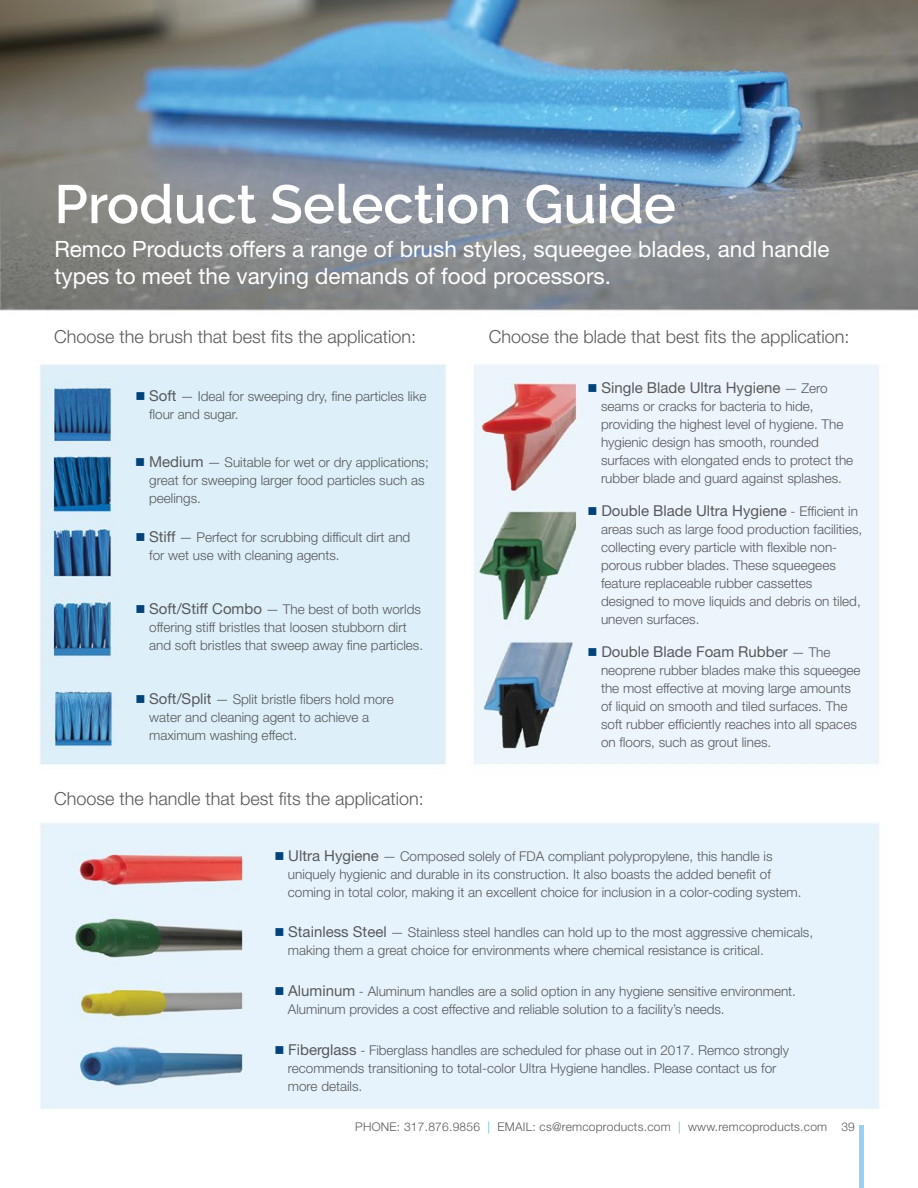
<style>
.page{position:relative;width:918px;height:1188px;background:#fff}
.page>*{position:absolute;margin:0;border:0;box-sizing:border-box;transform-origin:0 0}
.t1{font:600 54px "Raleway";color:#fff}
.t2{font:22.5px/27px "Helvetica Neue LT Std";color:#fff}
.t3{font:300 18px "Helvetica Neue LT Std";color:#58595b}
.t4{font:15px "Helvetica Neue LT Std";color:#58595b}
.t5{font:300 13.5px/18px "Helvetica Neue LT Std";color:#58595b}
.t6{font:300 12px "Helvetica Neue LT Std";letter-spacing:.02em;color:#58595b}
.s1{color:#00437b}
.s2{font-weight:400;font-size:15px}
.s3{font-weight:300;font-size:13.5px}
.s4{color:#58b6e7}
</style>
<div class="page">
<div style="left:859px;top:1125px;width:5px;height:63px;background:#96d1f2"></div>
<img style="left:0;top:0;width:918px;height:1109px">
<h1 class="t1" style="left:54px;top:173px;width:623px">Product Selection Guide</h1>
<h2 class="t2" style="left:54px;top:235px;width:777px">Remco Products offers a range of brush styles, squeegee blades, and handle types to meet the varying demands of food processors.</h2>
<h3 class="t3" style="left:54px;top:326px;width:364px">Choose the brush that best fits the application:</h3>
<p class="t5" style="left:149px;top:387px;width:279px;text-indent:-14px"><span class="s1">■</span> <span class="s2">Soft</span> — Ideal for sweeping dry, fine particles like flour and sugar.</p>
<p class="t5" style="left:149px;top:453px;width:281px;text-indent:-14px"><span class="s1">■</span> <span class="s2">Medium</span> — Suitable for wet or dry applications; great for sweeping larger food particles such as peelings.</p>
<p class="t5" style="left:149px;top:528px;width:263px;text-indent:-14px"><span class="s1">■</span> <span class="s2">Stiff</span> — Perfect for scrubbing difficult dirt and for wet use with cleaning agents.</p>
<p class="t5" style="left:149px;top:600px;width:276px;text-indent:-14px"><span class="s1">■</span> <span class="s2">Soft/Stiff Combo</span> — The best of both worlds offering stiff bristles that loosen stubborn dirt and soft bristles that sweep away fine particles.</p>
<p class="t5" style="left:149px;top:690px;width:246px;text-indent:-14px"><span class="s1">■</span> <span class="s2">Soft/Split</span> — Split bristle fibers hold more water and cleaning agent to achieve a maximum washing effect.</p>
<h3 class="t3" style="left:54px;top:787px;width:371px">Choose the handle that best fits the application:</h3>
<h3 class="t3" style="left:489px;top:326px;width:362px">Choose the blade that best fits the application:</h3>
<p class="t4" style="left:588px;top:378px;width:242px"><span class="s1">■</span> Single Blade Ultra Hygiene <span class="s3">— Zero</span></p>
<p class="t5" style="left:601px;top:397px;width:254px">seams or cracks for bacteria to hide, providing the highest level of hygiene. The hygienic design has smooth, rounded surfaces with elongated ends to protect the rubber blade and guard against splashes.</p>
<p class="t4" style="left:588px;top:501px;width:272px"><span class="s1">■</span> Double Blade Ultra Hygiene <span class="s3">- Efficient in</span></p>
<p class="t5" style="left:601px;top:520px;width:263px">areas such as large food production facilities, collecting every particle with flexible non&shy;porous rubber blades. These squeegees feature replaceable rubber cassettes designed to move liquids and debris on tiled, uneven surfaces.</p>
<p class="t4" style="left:588px;top:642px;width:245px"><span class="s1">■</span> Double Blade Foam Rubber <span class="s3">— The</span></p>
<p class="t5" style="left:601px;top:661px;width:261px">neoprene rubber blades make this squeegee the most effective at moving large amounts of liquid on smooth and tiled surfaces. The soft rubber efficiently reaches into all spaces on floors, such as grout lines.</p>
<p class="t5" style="left:288px;top:846px;width:515px;text-indent:-14px"><span class="s1">■</span> <span class="s2">Ultra Hygiene</span> — Composed solely of FDA compliant polypropylene, this handle is uniquely hygienic and durable in its construction. It also boasts the added benefit of coming in total color, making it an excellent choice for inclusion in a color-coding system.</p>
<p class="t5" style="left:288px;top:923px;width:527px;text-indent:-13px"><span class="s1">■</span> <span class="s2">Stainless Steel</span> — Stainless steel handles can hold up to the most aggressive chemicals, making them a great choice for environments where chemical resistance is critical.</p>
<p class="t5" style="left:288px;top:982px;width:510px;text-indent:-13px"><span class="s1">■</span> <span class="s2">Aluminum</span> - Aluminum handles are a solid option in any hygiene sensitive environment.<br>Aluminum provides a cost effective and reliable solution to a facility’s needs.</p>
<p class="t5" style="left:288px;top:1041px;width:503px;text-indent:-13px"><span class="s1">■</span> <span class="s2">Fiberglass</span> - Fiberglass handles are scheduled for phase out in 2017. Remco strongly recommends transitioning to total-color Ultra Hygiene handles. Please contact us for more details.</p>
<p class="t6" style="left:355px;top:1119px;width:501px">PHONE: 317.876.9856 <span class="s4">|</span> EMAIL: cs@remcoproducts.com <span class="s4">|</span> www.remcoproducts.com 39</p>
</div>
